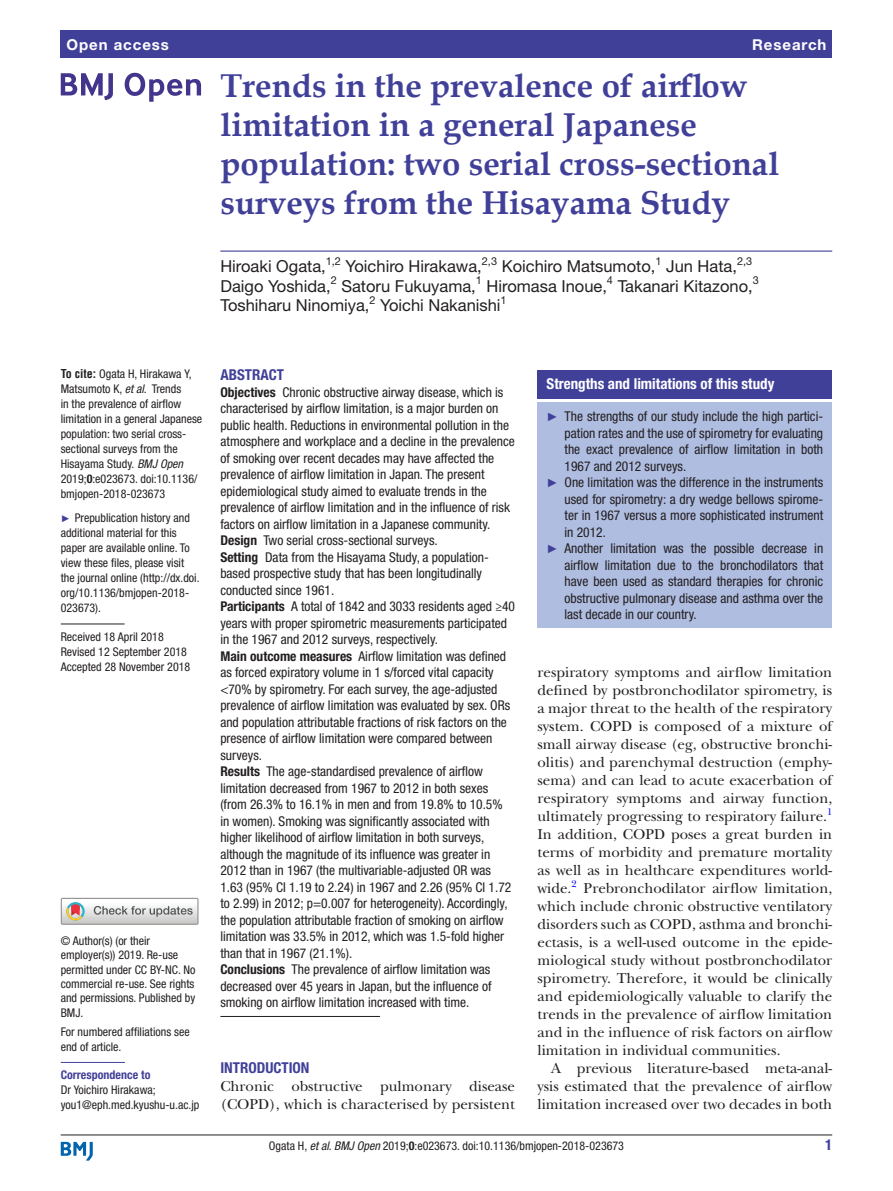
<style>
.page{position:relative;width:893px;height:1191px;background:#fff}
.page>*{position:absolute;margin:0;border:0;box-sizing:border-box;transform-origin:0 0}
.t1{font:700 33px/39px "Book Antiqua";color:#414099}
.t2{font:16.5px "Helvetica Neue LT Std";color:#231f20}
.t3{font:15px/18px "New Baskerville";color:#231f20;text-align:justify}
.t4{font:700 condensed 15px "Helvetica Neue LT Std";color:#fff}
.t5{font:700 condensed 15px "Helvetica Neue LT Std";color:#414099}
.t6{font:700 15px "Helvetica Neue LT Std";letter-spacing:.065em;color:#fff}
.t7{font:condensed 13.5px/16.5px "Helvetica Neue LT Std";color:#231f20}
.t8{font:condensed 12px/15px "Helvetica Neue LT Std";color:#231f20}
.t9{font:700 condensed 12px "Helvetica Neue LT Std";color:#414099}
.t10{font:10.95px "Helvetica Neue LT Std";color:#231f20}
.t11{font:9.9px "New Baskerville";color:#00f}
.s1{font-family:"Helvetica LT Std";font-weight:700}
.s2{font-style:italic}
.s3{font-weight:700}
.s4{font-family:"Arial";font-stretch:normal;font-size:9.75px;color:#414099}
.s5{font-family:"Arial";font-stretch:normal;font-size:12px;color:#414099}
</style>
<div class="page">
<hr style="left:61px;top:1134px;width:771px;height:1px;background:#231f20">
<svg style="left:61px;top:1141px;width:32px;height:19px"></svg>
<div style="left:61px;top:31px;width:771px;height:27px;background:#414099"></div>
<hr style="left:220px;top:250px;width:612px;height:2px;background:#414099">
<hr style="left:61px;top:623px;width:64px;height:1px;background:#231f20">
<hr style="left:61px;top:1062px;width:64px;height:1px;background:#414099">
<svg style="left:61px;top:73px;width:52px;height:27px"></svg>
<svg style="left:125px;top:73px;width:76px;height:29px"></svg>
<div style="left:61px;top:897px;width:138px;height:27px;border:1px solid #969090"></div>
<svg style="left:61px;top:898px;width:137px;height:26px"></svg>
<hr style="left:220px;top:1016px;width:160px;height:1px;background:#231f20">
<div style="left:538px;top:370px;width:294px;height:28px;background:#414099"></div>
<div style="left:538px;top:402px;width:294px;height:226px;background:#afbde1"></div>
<p class="t6" style="left:66px;top:35px;width:104px">Open access</p>
<p class="t6" style="left:752px;top:35px;width:76px">Research</p>
<h1 class="t1" style="left:220px;top:66px;width:561px">Trends in the prevalence of airflow limitation in a general Japanese population: two serial cross-sectional surveys from the Hisayama Study</h1>
<p class="t2" style="left:220px;top:257px;width:107px">Hiroaki Ogata,</p>
<p class="t10" style="left:326px;top:254px;width:17px">1,2</p>
<p class="t2" style="left:346px;top:257px;width:138px">Yoichiro Hirakawa,</p>
<p class="t10" style="left:482px;top:254px;width:17px">2,3</p>
<p class="t2" style="left:502px;top:257px;width:155px">Koichiro Matsumoto,</p>
<p class="t10" style="left:655px;top:254px;width:8px">1</p>
<p class="t2" style="left:666px;top:257px;width:72px">Jun Hata,</p>
<p class="t10" style="left:737px;top:254px;width:17px">2,3</p>
<p class="t2" style="left:220px;top:276px;width:112px">Daigo Yoshida,</p>
<p class="t10" style="left:331px;top:274px;width:8px">2</p>
<p class="t2" style="left:341px;top:276px;width:136px">Satoru Fukuyama,</p>
<p class="t10" style="left:476px;top:274px;width:8px">1</p>
<p class="t2" style="left:487px;top:276px;width:122px">Hiromasa Inoue,</p>
<p class="t10" style="left:607px;top:274px;width:8px">4</p>
<p class="t2" style="left:618px;top:276px;width:137px">Takanari Kitazono,</p>
<p class="t10" style="left:753px;top:274px;width:8px">3</p>
<p class="t2" style="left:220px;top:296px;width:151px">Toshiharu Ninomiya,</p>
<p class="t10" style="left:370px;top:293px;width:8px">2</p>
<p class="t2" style="left:380px;top:296px;width:122px">Yoichi Nakanishi</p>
<p class="t10" style="left:501px;top:293px;width:8px">1</p>
<p class="t8" style="left:61px;top:366px;width:143px"><span class="s1">To cite:</span> Ogata H, Hirakawa Y,<br>Matsumoto K, <span class="s2">et al</span>. Trends<br>in the prevalence of airflow limitation in a general Japanese population: two serial cross&shy;sectional surveys from the<br>Hisayama Study. <span class="s2">BMJ Open<br></span>2019;<span class="s3">0</span>:e023673. doi:10.1136/ bmjopen-2018-023673</p>
<p class="t8" style="left:61px;top:510px;width:140px"><span class="s4">►</span> Prepublication history and additional material for this paper are available online. To view these files, please visit the journal online (http://dx.doi. org/10.1136/bmjopen-2018-<br>023673).</p>
<p class="t8" style="left:61px;top:629px;width:131px">Received 18 April 2018<br>Revised 12 September 2018<br>Accepted 28 November 2018</p>
<p class="t8" style="left:61px;top:933px;width:136px;line-height:14.4px">© Author(s) (or their employer(s)) 2019. Re-use permitted under CC BY-NC. No commercial re-use. See rights and permissions. Published by<br>BMJ.</p>
<p class="t8" style="left:61px;top:1024px;width:130px">For numbered affiliations see end of article.</p>
<p class="t9" style="left:61px;top:1067px;width:91px">Correspondence to</p>
<p class="t8" style="left:61px;top:1082px;width:140px">Dr Yoichiro Hirakawa; you1@eph.med.kyushu-u.ac.jp</p>
<p class="t5" style="left:220px;top:366px;width:65px">Abstract</p>
<p class="t7" style="left:220px;top:384px;width:296px"><span class="s3">Objectives</span> Chronic obstructive airway disease, which is characterised by airflow limitation, is a major burden on public health. Reductions in environmental pollution in the atmosphere and workplace and a decline in the prevalence of smoking over recent decades may have affected the prevalence of airflow limitation in Japan. The present epidemiological study aimed to evaluate trends in the prevalence of airflow limitation and in the influence of risk factors on airflow limitation in a Japanese community.<br><span class="s3">Design</span> Two serial cross-sectional surveys.<br><span class="s3">Setting</span> Data from the Hisayama Study, a population&shy;based prospective study that has been longitudinally conducted since 1961.<br><span class="s3">Participants</span> A total of 1842 and 3033 residents aged ≥40 years with proper spirometric measurements participated in the 1967 and 2012 surveys, respectively.<br><span class="s3">Main outcome measures</span> Airflow limitation was defined as forced expiratory volume in 1 s/forced vital capacity &lt;70% by spirometry. For each survey, the age-adjusted prevalence of airflow limitation was evaluated by sex. ORs and population attributable fractions of risk factors on the presence of airflow limitation were compared between surveys.<br><span class="s3">Results</span> The age-standardised prevalence of airflow limitation decreased from 1967 to 2012 in both sexes (from 26.3% to 16.1% in men and from 19.8% to 10.5% in women). Smoking was significantly associated with higher likelihood of airflow limitation in both surveys, although the magnitude of its influence was greater in 2012 than in 1967 (the multivariable-adjusted OR was 1.63 (95% CI 1.19 to 2.24) in 1967 and 2.26 (95% CI 1.72 to 2.99) in 2012; p=0.007 for heterogeneity). Accordingly, the population attributable fraction of smoking on airflow limitation was 33.5% in 2012, which was 1.5-fold higher than that in 1967 (21.1%).<br><span class="s3">Conclusions</span> The prevalence of airflow limitation was decreased over 45 years in Japan, but the influence of smoking on airflow limitation increased with time.</p>
<p class="t5" style="left:220px;top:1059px;width:91px">Introduction</p>
<p class="t3" style="left:220px;top:1077px;width:296px">Chronic obstructive pulmonary disease (COPD), which is characterised by persistent</p>
<p class="t4" style="left:547px;top:375px;width:229px">Strengths and limitations of this study</p>
<p class="t7" style="left:547px;top:408px;width:278px"><span class="s5">►</span> The strengths of our study include the high partici-</p>
<p class="t7" style="left:565px;top:424px;width:260px">pation rates and the use of spirometry for evaluating</p>
<p class="t7" style="left:565px;top:441px;width:260px">the exact prevalence of airflow limitation in both</p>
<p class="t7" style="left:565px;top:457px;width:123px">1967 and 2012 surveys.</p>
<p class="t7" style="left:547px;top:474px;width:278px"><span class="s5">►</span> One limitation was the difference in the instruments</p>
<p class="t7" style="left:565px;top:490px;width:260px">used for spirometry: a dry wedge bellows spirome-</p>
<p class="t7" style="left:565px;top:507px;width:260px">ter in 1967 versus a more sophisticated instrument</p>
<p class="t7" style="left:565px;top:523px;width:43px">in 2012.</p>
<p class="t7" style="left:547px;top:540px;width:278px"><span class="s5">►</span> Another limitation was the possible decrease in</p>
<p class="t7" style="left:565px;top:556px;width:260px">airflow limitation due to the bronchodilators that</p>
<p class="t7" style="left:565px;top:573px;width:260px">have been used as standard therapies for chronic</p>
<p class="t7" style="left:565px;top:589px;width:260px">obstructive pulmonary disease and asthma over the</p>
<p class="t7" style="left:565px;top:606px;width:134px">last decade in our country.</p>
<p class="t3" style="left:538px;top:663px;width:296px">respiratory symptoms and airflow limitation defined by postbronchodilator spirometry, is a major threat to the health of the respiratory system. COPD is composed of a mixture of small airway disease (eg, obstructive bronchi&shy;olitis) and parenchymal destruction (emphy&shy;sema) and can lead to acute exacerbation of respiratory symptoms and airway function, ultimately progressing to respiratory failure.<sup>1<br></sup>In addition, COPD poses a great burden in terms of morbidity and premature mortality as well as in healthcare expenditures world&shy;wide.</p>
<p class="t11" style="left:571px;top:877px;width:7px">2</p>
<p class="t3" style="left:538px;top:879px;width:296px;text-indent:46px">Prebronchodilator airflow limitation, which include chronic obstructive ventilatory disorders such as COPD, asthma and bronchi&shy;ectasis, is a well-used outcome in the epide&shy;miological study without postbronchodilator spirometry. Therefore, it would be clinically and epidemiologically valuable to clarify the trends in the prevalence of airflow limitation and in the influence of risk factors on airflow limitation in individual communities.</p>
<p class="t3" style="left:538px;top:1059px;width:296px;text-indent:14px">A previous literature-based meta-anal&shy;ysis estimated that the prevalence of airflow limitation increased over two decades in both</p>
<p class="t8" style="left:269px;top:1137px;width:357px">Ogata H, <span class="s2">et al</span>. <span class="s2">BMJ Open</span> 2019;<span class="s3">0</span>:e023673. doi:10.1136/bmjopen-2018-023673</p>
<p class="t5" style="left:825px;top:1135px;width:9px">1</p>
</div>
